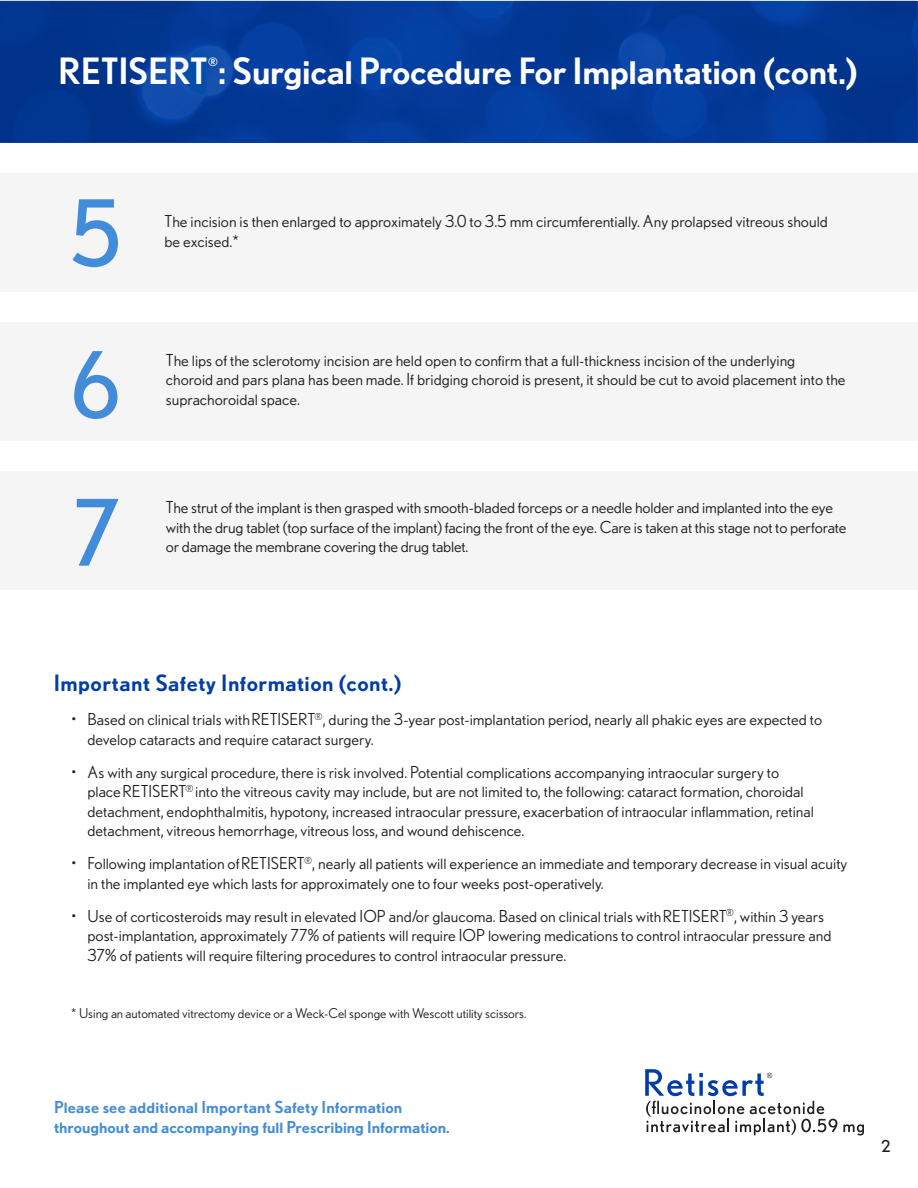
<style>
.page{position:relative;width:918px;height:1188px;background:#fff}
.page>*{position:absolute;margin:0;border:0;box-sizing:border-box;transform-origin:0 0}
.please_see_text{font:91.5px "Nobel BL";color:#428cd9}
.please_see_text-2{font:500 36.3px "Nobel BL";letter-spacing:-.01em;color:#fff}
.sub{font:500 22.5px "Nobel BL";letter-spacing:.02em;color:#003da6}
.please_see_text-3{font:16.5px/19.5px "Nobel BL";color:#231f20}
.bullets{font:500 16.5px/19.5px "Nobel BL";color:#428cd9}
.t1{font:16.5px "Nobel BL";color:#231f20}
.body_text{font:13.5px "Nobel BL";color:#231f20}
.please_see_text-4{font:500 11.55px "Nobel BL";color:#fff}
</style>
<div class="page">
<div style="left:0;top:471px;width:918px;height:119px;background:#f5f5f5"></div>
<img style="left:0;top:0;width:916px;height:141px">
<svg style="left:645px;top:1069px;width:192px;height:66px"></svg>
<svg style="left:843px;top:1124px;width:21px;height:11px"></svg>
<div style="left:0;top:173px;width:918px;height:119px;background:#f5f5f5"></div>
<div style="left:0;top:322px;width:918px;height:119px;background:#f5f5f5"></div>
<p class="please_see_text-2" style="left:58px;top:50px;width:801px">RETISERT : Surgical Procedure For Implantation (cont.)</p>
<p class="please_see_text-4" style="left:208px;top:55px;width:11px">®</p>
<p class="please_see_text" style="left:69px;top:181px;width:55px">5</p>
<p class="please_see_text" style="left:70px;top:332px;width:52px">6</p>
<p class="please_see_text-3" style="left:165px;top:211px;width:665px">The incision is then enlarged to approximately 3.0 to 3.5 mm circumferentially. Any prolapsed vitreous should be excised.*</p>
<p class="please_see_text-3" style="left:166px;top:350px;width:681px">The lips of the sclerotomy incision are held open to confirm that a full-thickness incision of the underlying choroid and pars plana has been made. If bridging choroid is present, it should be cut to avoid placement into the suprachoroidal space.</p>
<p class="please_see_text" style="left:71px;top:480px;width:50px">7</p>
<p class="please_see_text-3" style="left:166px;top:497px;width:682px">The strut of the implant is then grasped with smooth-bladed forceps or a needle holder and implanted into the eye with the drug tablet (top surface of the implant) facing the front of the eye. Care is taken at this stage not to perforate or damage the membrane covering the drug tablet.</p>
<p class="sub" style="left:54px;top:670px;width:349px">Important Safety Information (cont.)</p>
<p class="please_see_text-3" style="left:87px;top:709px;width:736px;text-indent:-16px">• Based on clinical trials with RETISERT<sup>®</sup>, during the 3-year post-implantation period, nearly all phakic eyes are expected to develop cataracts and require cataract surgery.</p>
<p class="please_see_text-3" style="left:87px;top:762px;width:728px;text-indent:-16px">• As with any surgical procedure, there is risk involved. Potential complications accompanying intraocular surgery to place RETISERT<sup>®</sup> into the vitreous cavity may include, but are not limited to, the following: cataract formation, choroidal detachment, endophthalmitis, hypotony, increased intraocular pressure, exacerbation of intraocular inflammation, retinal detachment, vitreous hemorrhage, vitreous loss, and wound dehiscence.</p>
<p class="please_see_text-3" style="left:87px;top:853px;width:761px;text-indent:-16px">• Following implantation of RETISERT<sup>®</sup>, nearly all patients will experience an immediate and temporary decrease in visual acuity in the implanted eye which lasts for approximately one to four weeks post-operatively.</p>
<p class="please_see_text-3" style="left:87px;top:906px;width:746px;text-indent:-16px">• Use of corticosteroids may result in elevated IOP and/or glaucoma. Based on clinical trials with RETISERT<sup>®</sup>, within 3 years post-implantation, approximately 77% of patients will require IOP lowering medications to control intraocular pressure and<br>37% of patients will require filtering procedures to control intraocular pressure.</p>
<p class="body_text" style="left:71px;top:1005px;width:457px">* Using an automated vitrectomy device or a Weck-Cel sponge with Wescott utility scissors.</p>
<p class="bullets" style="left:54px;top:1097px;width:397px">Please see additional Important Safety Information throughout and accompanying full Prescribing Information.</p>
<p class="t1" style="left:881px;top:1136px;width:11px">2</p>
</div>
